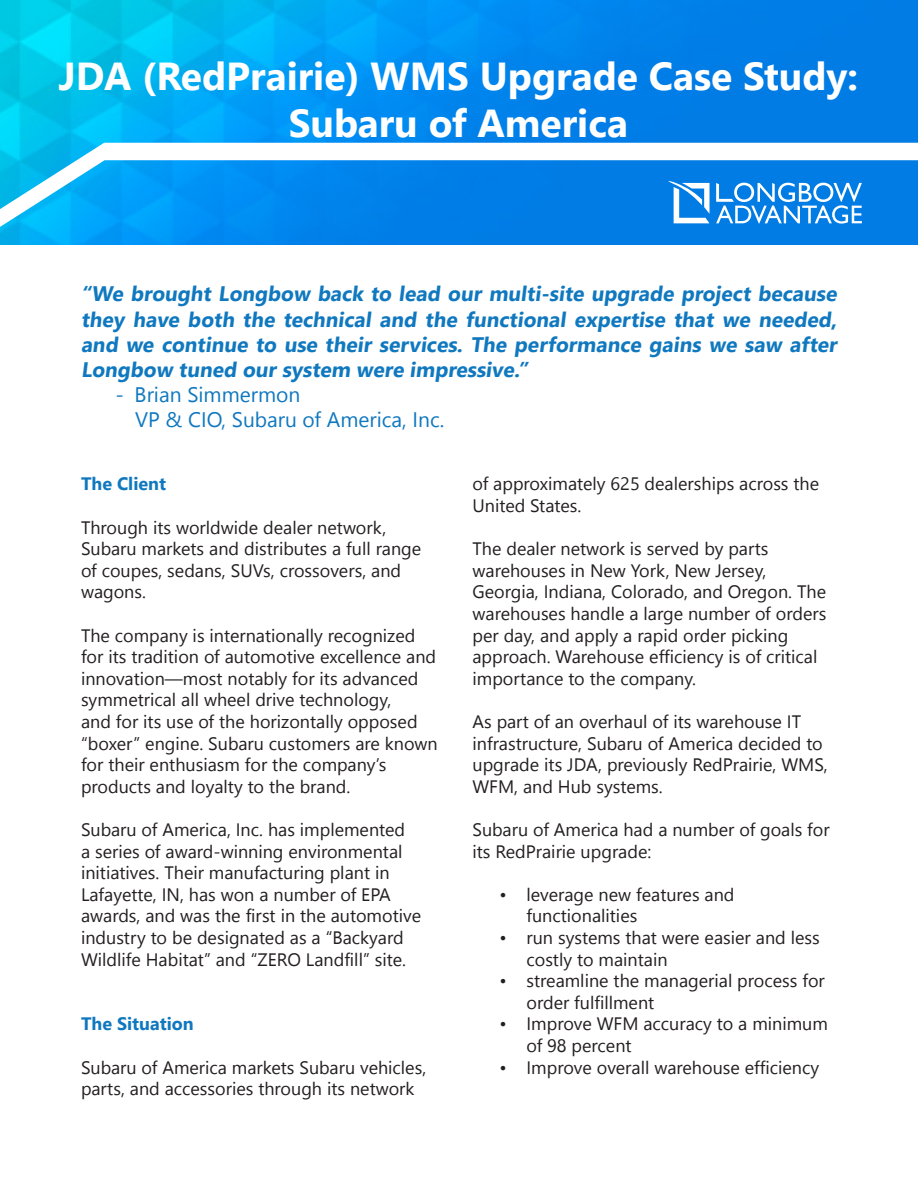
<style>
.page{position:relative;width:918px;height:1188px;background:#fff}
.page>*{position:absolute;margin:0;border:0;box-sizing:border-box;transform-origin:0 0}
.t1{font:700 39px/46.8px "Nirmala UI";color:#fff;text-align:center}
.t2{font:700 21px/25.2px "Nirmala UI";color:#1078bf;text-align:justify}
.t3{font:21px "Nirmala UI";color:#1078bf}
.t4{font:18px/21.6px "Nirmala UI";color:#231f20}
.t5{font:700 18px "Nirmala UI";color:#1078bf}
</style>
<div class="page">
<img style="left:0;top:0;width:918px;height:142px">
<svg style="left:0;top:142px;width:918px;height:102px"></svg>
<svg style="left:716px;top:183px;width:146px;height:41px"></svg>
<svg style="left:662px;top:178px;width:48px;height:45px"></svg>
<h1 class="t1" style="left:59px;top:51px;width:801px">JDA (RedPrairie) WMS Upgrade Case Study:<br>Subaru of America</h1>
<p class="t2" style="left:81px;top:280px;width:761px">“We brought Longbow back to lead our multi-site upgrade project because they have both the technical and the functional expertise that we needed, and we continue to use their services. The performance gains we saw after Longbow tuned our system were impressive.”</p>
<p class="t3" style="left:115px;top:378px;width:187px">- Brian Simmermon</p>
<p class="t3" style="left:135px;top:403px;width:311px">VP &amp; CIO, Subaru of America, Inc.</p>
<p class="t5" style="left:81px;top:469px;width:87px">The Client</p>
<p class="t4" style="left:81px;top:515px;width:342px">Through its worldwide dealer network, Subaru markets and distributes a full range of coupes, sedans, SUVs, crossovers, and wagons.</p>
<p class="t4" style="left:81px;top:623px;width:358px">The company is internationally recognized for its tradition of automotive excellence and innovation—most notably for its advanced symmetrical all wheel drive technology,<br>and for its use of the horizontally opposed “boxer” engine. Subaru customers are known for their enthusiasm for the company’s products and loyalty to the brand.</p>
<p class="t4" style="left:81px;top:818px;width:342px">Subaru of America, Inc. has implemented<br>a series of award-winning environmental initiatives. Their manufacturing plant in Lafayette, IN, has won a number of EPA awards, and was the first in the automotive industry to be designated as a “Backyard Wildlife Habitat” and “ZERO Landfill” site.</p>
<p class="t5" style="left:81px;top:1009px;width:114px">The Situation</p>
<p class="t4" style="left:81px;top:1055px;width:347px">Subaru of America markets Subaru vehicles, parts, and accessories through its network</p>
<p class="t4" style="left:472px;top:472px;width:348px">of approximately 625 dealerships across the<br>United States.</p>
<p class="t4" style="left:472px;top:537px;width:355px">The dealer network is served by parts warehouses in New York, New Jersey, Georgia, Indiana, Colorado, and Oregon. The warehouses handle a large number of orders per day, and apply a rapid order picking approach. Warehouse efficiency is of critical importance to the company.</p>
<p class="t4" style="left:472px;top:710px;width:357px">As part of an overhaul of its warehouse IT infrastructure, Subaru of America decided to upgrade its JDA, previously RedPrairie, WMS, WFM, and Hub systems.</p>
<p class="t4" style="left:472px;top:818px;width:359px">Subaru of America had a number of goals for its RedPrairie upgrade:</p>
<p class="t4" style="left:526px;top:883px;width:210px;text-indent:-27px">• leverage new features and functionalities</p>
<p class="t4" style="left:526px;top:926px;width:295px;text-indent:-27px">• run systems that were easier and less costly to maintain</p>
<p class="t4" style="left:526px;top:969px;width:300px;text-indent:-27px">• streamline the managerial process for order fulfillment</p>
<p class="t4" style="left:526px;top:1012px;width:303px;text-indent:-27px">• Improve WFM accuracy to a minimum of 98 percent</p>
<p class="t4" style="left:500px;top:1055px;width:321px">• Improve overall warehouse efficiency</p>
</div>
